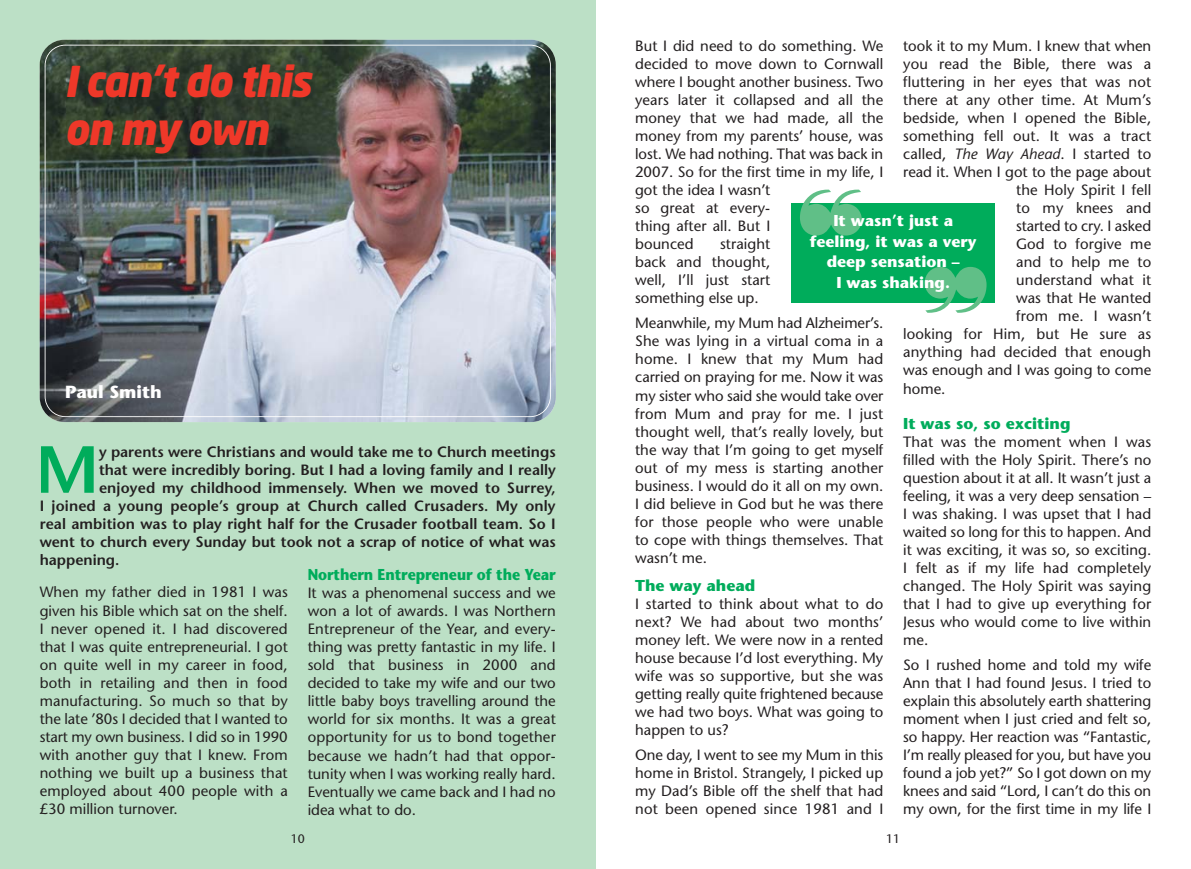
<style>
.page{position:relative;width:1191px;height:869px;background:#fff}
.page>*{position:absolute;margin:0;border:0;box-sizing:border-box;transform-origin:0 0}
.t1{font:600 66.33px "Stone Sans";color:#00ac5b}
.t2{font:italic 900 42px/47.2px "Neo Sans Std";letter-spacing:-.03em;color:#ef3829;scale:.95 1}
.t3{font:700 17.5px "Stone Sans";color:#fff}
.t4{font:700 15.75px/20.5px "Stone Sans";color:#fff;text-align:center}
.t5{font:700 15.75px "Stone Sans";letter-spacing:-.005em;color:#00ac5b;scale:.9 1}
.t6{font:700 15.75px "Stone Sans";letter-spacing:-.005em;color:#00ac5b}
.t7{font:14.88px/18px "Stone Sans";letter-spacing:.005em;color:#231f20;text-align:justify}
.t8{font:600 14.88px "Stone Sans";color:#231f20}
.t9{font:12.25px "Stone Sans";color:#231f20}
.s1{font-style:italic}
</style>
<div class="page">
<div style="left:0;top:0;width:595px;height:868px;background:#bce0c6"></div>
<img style="left:40px;top:40px;width:516px;height:382px;border-radius:25px">
<div style="left:45px;top:45px;width:506px;height:372px;border:2px solid #fff;border-radius:21px"></div>
<div style="left:791px;top:203px;width:204px;height:99px;background:#00ac5b"></div>
<svg style="left:924px;top:302px;width:62px;height:1px"></svg>
<h2 class="t2" style="left:64px;top:59px;width:261px">I can’t do this on my own</h2>
<p class="t3" style="left:65px;top:385px;width:98px">Paul Smith</p>
<h1 class="t1" style="left:35px;top:444px;width:65px">M</h1>
<p class="t8" style="left:99px;top:445px;width:458px">y parents were Christians and would take me to Church meetings</p>
<p class="t8" style="left:99px;top:463px;width:458px">that were incredibly boring. But I had a loving family and I really</p>
<p class="t8" style="left:99px;top:481px;width:458px">enjoyed my childhood immensely. When we moved to Surrey,</p>
<p class="t8" style="left:40px;top:499px;width:517px">I joined a young people’s group at Church called Crusaders. My only</p>
<p class="t8" style="left:40px;top:517px;width:517px">real ambition was to play right half for the Crusader football team. So I</p>
<p class="t8" style="left:40px;top:535px;width:517px">went to church every Sunday but took not a scrap of notice of what was</p>
<p class="t8" style="left:40px;top:553px;width:81px">happening.</p>
<p class="t5" style="left:308px;top:568px;width:277px">Northern Entrepreneur of the Year</p>
<p class="t7" style="left:308px;top:585px;width:250px">It was a phenomenal success and we won a lot of awards. I was Northern Entrepreneur of the Year, and every - thing was pretty fantastic in my life. I sold that business in 2000 and decided to take my wife and our two little baby boys travelling around the world for six months. It was a great opportunity for us to bond together because we hadn’t had that oppor - tunity when I was working really hard.<br>Eventually we came back and I had no idea what to do.</p>
<p class="t7" style="left:40px;top:584px;width:250px">When my father died in 1981 I was given his Bible which sat on the shelf.<br>I never opened it. I had discovered that I was quite entrepreneurial. I got on quite well in my career in food, both in retailing and then in food manufac turing. So much so that by the late ’80s I decided that I wanted to start my own business. I did so in 1990 with another guy that I knew. From nothing we built up a business that employed about 400 people with a £30 million turnover.</p>
<p class="t7" style="left:903px;top:38px;width:250px">took it to my Mum. I knew that when</p>
<p class="t7" style="left:903px;top:56px;width:250px">you read the Bible, there was a</p>
<p class="t7" style="left:903px;top:74px;width:250px">fluttering in her eyes that was not</p>
<p class="t7" style="left:903px;top:92px;width:250px">there at any other time. At Mum’s</p>
<p class="t7" style="left:903px;top:110px;width:250px">bedside, when I opened the Bible,</p>
<p class="t7" style="left:903px;top:128px;width:250px">something fell out. It was a tract</p>
<p class="t7" style="left:903px;top:146px;width:250px">called, <span class="s1">The Way Ahead</span>. I started to</p>
<p class="t7" style="left:903px;top:164px;width:250px">read it. When I got to the page about</p>
<p class="t7" style="left:1016px;top:182px;width:137px">the Holy Spirit I fell</p>
<p class="t7" style="left:1016px;top:200px;width:137px">to my knees and</p>
<p class="t7" style="left:1016px;top:218px;width:137px">started to cry. I asked</p>
<p class="t7" style="left:1016px;top:236px;width:137px">God to forgive me</p>
<p class="t7" style="left:1016px;top:254px;width:137px">and to help me to</p>
<p class="t7" style="left:1016px;top:272px;width:137px">understand what it</p>
<p class="t7" style="left:1016px;top:290px;width:137px">was that He wanted</p>
<p class="t7" style="left:1016px;top:308px;width:137px">from me. I wasn’t</p>
<p class="t7" style="left:903px;top:326px;width:249px">looking for Him, but He sure as</p>
<p class="t7" style="left:903px;top:344px;width:250px">anything had decided that enough</p>
<p class="t7" style="left:903px;top:362px;width:250px">was enough and I was going to come</p>
<p class="t7" style="left:903px;top:380px;width:44px">home.</p>
<p class="t6" style="left:903px;top:417px;width:169px">It was so, so exciting</p>
<p class="t7" style="left:903px;top:433px;width:250px">That was the moment when I was filled with the Holy Spirit. There’s no question about it at all. It wasn’t just a feeling, it was a very deep sensation – I was shaking. I was upset that I had waited so long for this to happen. And it was exciting, it was so, so exciting.<br>I felt as if my life had completely changed. The Holy Spirit was saying that I had to give up everything for Jesus who would come to live within me.</p>
<p class="t7" style="left:903px;top:657px;width:250px">So I rushed home and told my wife Ann that I had found Jesus. I tried to explain this absolutely earth shattering moment when I just cried and felt so, so happy. Her reaction was “Fantastic, I’m really pleased for you, but have you found a job yet?” So I got down on my knees and said “Lord, I can’t do this on my own, for the first time in my life I</p>
<p class="t7" style="left:635px;top:38px;width:250px;text-align:left">But I did need to do something. We decided to move down to Cornwall where I bought another business. Two years later it collapsed and all the money that we had made, all the money from my parents’ house, was lost. We had nothing. That was back in<br>2007. So for the first time in my life, I got the idea I wasn’t<br>so great at every -<br>thing after all. But I<br>bounced</p>
<p class="t4" style="left:810px;top:212px;width:168px">It wasn’t just a feeling, it was a very deep sensation –<br>I was shaking.</p>
<p class="t7" style="left:635px;top:236px;width:137px;text-indent:85px">straight back and thought, well, I’ll just start something else up.</p>
<p class="t7" style="left:635px;top:315px;width:250px">Meanwhile, my Mum had Alzheimer’s.<br>She was lying in a virtual coma in a home. I knew that my Mum had carried on praying for me. Now it was my sister who said she would take over from Mum and pray for me. I just thought well, that’s really lovely, but the way that I’m going to get myself out of my mess is starting another business. I would do it all on my own.<br>I did believe in God but he was there for those people who were unable to cope with things themselves. That wasn’t me.</p>
<p class="t6" style="left:635px;top:579px;width:121px">The way ahead</p>
<p class="t7" style="left:635px;top:596px;width:250px">I started to think about what to do next? We had about two months’ money left. We were now in a rented house because I’d lost everything. My wife was so supportive, but she was getting really quite frightened because we had two boys. What was going to happen to us?</p>
<p class="t7" style="left:635px;top:747px;width:250px">One day, I went to see my Mum in this home in Bristol. Strangely, I picked up my Dad’s Bible off the shelf that had not been opened since 1981 and I</p>
<p class="t9" style="left:291px;top:833px;width:16px">10</p>
<p class="t9" style="left:886px;top:833px;width:16px">11</p>
</div>
